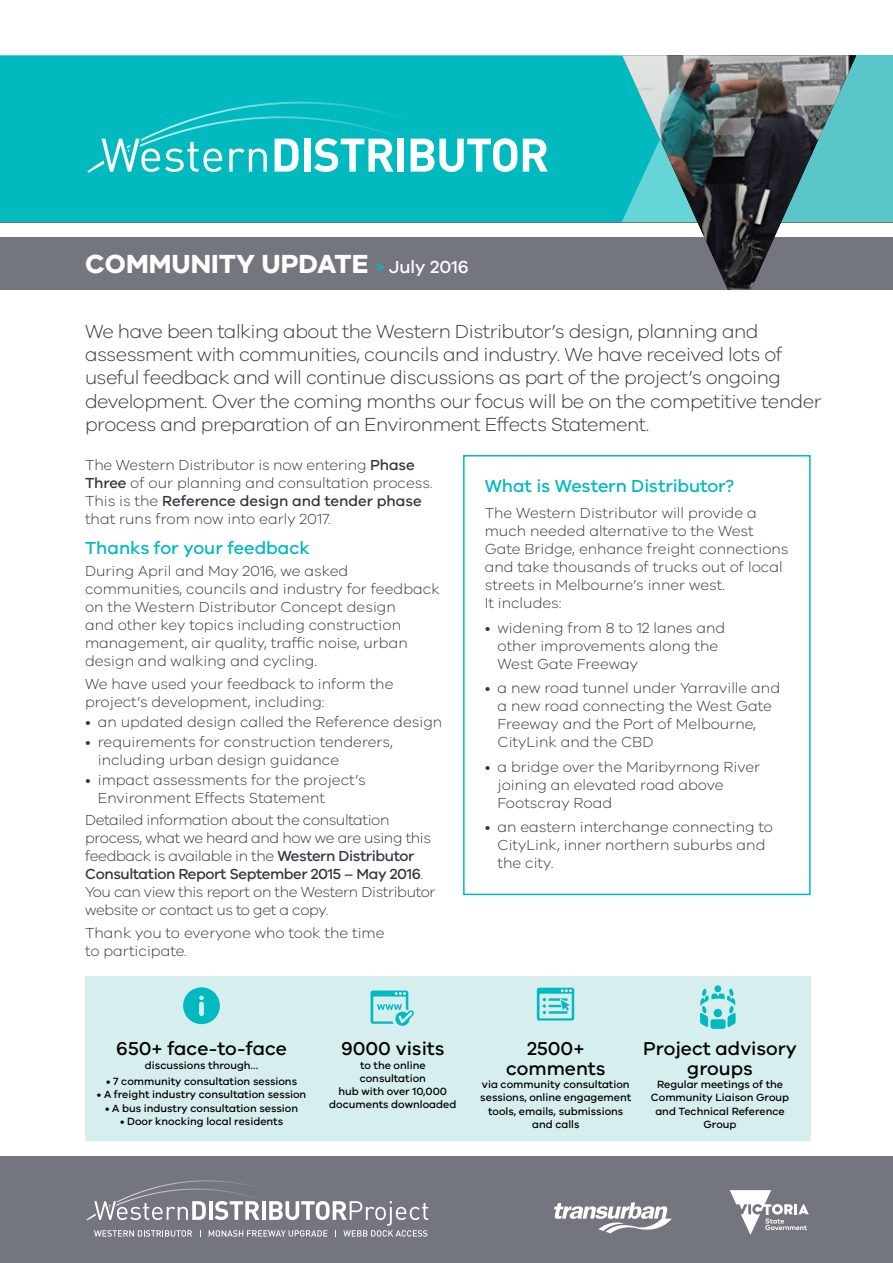
<style>
.page{position:relative;width:893px;height:1263px;background:#fff}
.page>*{position:absolute;margin:0;border:0;box-sizing:border-box;transform-origin:0 0}
.t1{font:700 27px "VIC";color:#fff}
.t2{font:300 19.5px/23.4px "VIC";letter-spacing:-.025em;color:#343741}
.t3{font:500 19.2px/19.5px "VIC";color:#000;text-align:center}
.t4{font:500 18px "VIC";letter-spacing:-.005em;color:#00bac0}
.t5{font:300 15px/18px "VIC";color:#343741}
.t6{font:300 15px/18px "VIC";letter-spacing:-.025em;color:#343741}
.t7{font:500 10.8px/13.2px "VIC";color:#000;text-align:center}
.s1{font-weight:500;font-size:18px;color:#00bac0}
.s2{font-weight:500;font-size:18px}
.s3{font-weight:500}
</style>
<div class="page">
<div style="left:731px;top:55px;width:162px;height:190px;background:#5bc6ca"></div>
<div style="left:0;top:55px;width:611px;height:168px;background:#00bac0"></div>
<div style="left:0;top:223px;width:893px;height:67px;background:#74767f"></div>
<div style="left:0;top:223px;width:893px;height:13px;background:#fff"></div>
<svg style="left:87px;top:102px;width:430px;height:71px;background:#31c7cc"></svg>
<svg style="left:523px;top:139px;width:25px;height:33px"></svg>
<img style="left:707px;top:55px;width:149px;height:235px">
<svg style="left:611px;top:55px;width:97px;height:190px;background:#54a3a5"></svg>
<div style="left:0;top:1157px;width:893px;height:106px;background:#74767f"></div>
<svg style="left:554px;top:1202px;width:118px;height:31px"></svg>
<svg style="left:730px;top:1190px;width:79px;height:45px"></svg>
<svg style="left:86px;top:1180px;width:342px;height:56px"></svg>
<div style="left:463px;top:455px;width:348px;height:440px;border:2px solid #00bac0"></div>
<div style="left:85px;top:976px;width:726px;height:165px;background:#d6eeee"></div>
<svg style="left:183px;top:987px;width:37px;height:37px"></svg>
<svg style="left:371px;top:990px;width:43px;height:36px"></svg>
<svg style="left:537px;top:988px;width:37px;height:32px"></svg>
<div style="left:714px;top:985px;width:7px;height:7px;background:#00bac0;border-radius:50%"></div>
<div style="left:710px;top:1019px;width:16px;height:10px;background:#00bac0;border-radius:3px"></div>
<svg style="left:700px;top:988px;width:36px;height:39px"></svg>
<h1 class="t1" style="left:85px;top:247px;width:385px">COMMUNITY UPDATE <span class="s1">&gt;</span> <span class="s2">July 2016</span></h1>
<p class="t2" style="left:85px;top:319px;width:738px">We have been talking about the Western Distributor’s design, planning and assessment with communities, councils and industry. We have received lots of useful feedback and will continue discussions as part of the project’s ongoing development. Over the coming months our focus will be on the competitive tender process and preparation of an Environment Effects Statement.</p>
<p class="t5" style="left:85px;top:455px;width:349px">The Western Distributor is now entering <span class="s3">Phase Three</span> of our planning and consultation process.<br>This is the <span class="s3">Reference design and tender phase </span>that runs from now into early 2017.</p>
<p class="t4" style="left:85px;top:537px;width:227px">Thanks for your feedback</p>
<p class="t5" style="left:85px;top:562px;width:356px">During April and May 2016, we asked communities, councils and industry for feedback on the Western Distributor Concept design<br>and other key topics including construction management, air quality, traffic noise, urban design and walking and cycling.</p>
<p class="t5" style="left:85px;top:674px;width:310px">We have used your feedback to inform the project’s development, including:</p>
<p class="t5" style="left:85px;top:712px;width:359px">• an updated design called the Reference design</p>
<p class="t5" style="left:98px;top:732px;width:297px;text-indent:-13px">• requirements for construction tenderers, including urban design guidance</p>
<p class="t5" style="left:98px;top:770px;width:269px;text-indent:-13px">• impact assessments for the project’s<br>Environment Effects Statement</p>
<p class="t6" style="left:85px;top:811px;width:352px">Detailed information about the consultation process, what we heard and how we are using this feedback is available in the <span class="s3">Western Distributor Consultation Report September 2015 – May 2016</span>.<br>You can view this report on the Western Distributor website or contact us to get a copy.</p>
<p class="t5" style="left:85px;top:923px;width:301px">Thank you to everyone who took the time to participate.</p>
<p class="t4" style="left:485px;top:475px;width:251px">What is Western Distributor?</p>
<p class="t5" style="left:485px;top:504px;width:305px">The Western Distributor will provide a much needed alternative to the West Gate Bridge, enhance freight connections and take thousands of trucks out of local streets in Melbourne’s inner west.<br>It includes:</p>
<p class="t5" style="left:497px;top:618px;width:229px;text-indent:-13px">• widening from 8 to 12 lanes and other improvements along the<br>West Gate Freeway</p>
<p class="t5" style="left:497px;top:679px;width:284px;text-indent:-13px">• a new road tunnel under Yarraville and a new road connecting the West Gate<br>Freeway and the Port of Melbourne,<br>CityLink and the CBD</p>
<p class="t5" style="left:497px;top:757px;width:264px;text-indent:-13px">• a bridge over the Maribyrnong River joining an elevated road above<br>Footscray Road</p>
<p class="t5" style="left:497px;top:817px;width:277px;text-indent:-13px">• an eastern interchange connecting to<br>CityLink, inner northern suburbs and the city.</p>
<p class="t3" style="left:116px;top:1039px;width:172px">650+ face-to-face</p>
<p class="t7" style="left:145px;top:1058px;width:115px">discussions through…</p>
<p class="t7" style="left:106px;top:1075px;width:192px">• 7 community consultation sessions</p>
<p class="t7" style="left:97px;top:1088px;width:211px">• A freight industry consultation session</p>
<p class="t7" style="left:105px;top:1101px;width:194px">• A bus industry consultation session</p>
<p class="t7" style="left:120px;top:1114px;width:165px">• Door knocking local residents</p>
<p class="t3" style="left:341px;top:1039px;width:105px">9000 visits</p>
<p class="t7" style="left:329px;top:1058px;width:129px">to the online consultation<br>hub with over 10,000 documents downloaded</p>
<p class="t3" style="left:506px;top:1039px;width:101px">2500+ comments</p>
<p class="t7" style="left:480px;top:1077px;width:152px">via community consultation sessions, online engagement tools, emails, submissions and calls</p>
<p class="t3" style="left:643px;top:1039px;width:155px">Project advisory groups</p>
<p class="t7" style="left:651px;top:1077px;width:140px">Regular meetings of the<br>Community Liaison Group and Technical Reference<br>Group</p>
</div>
